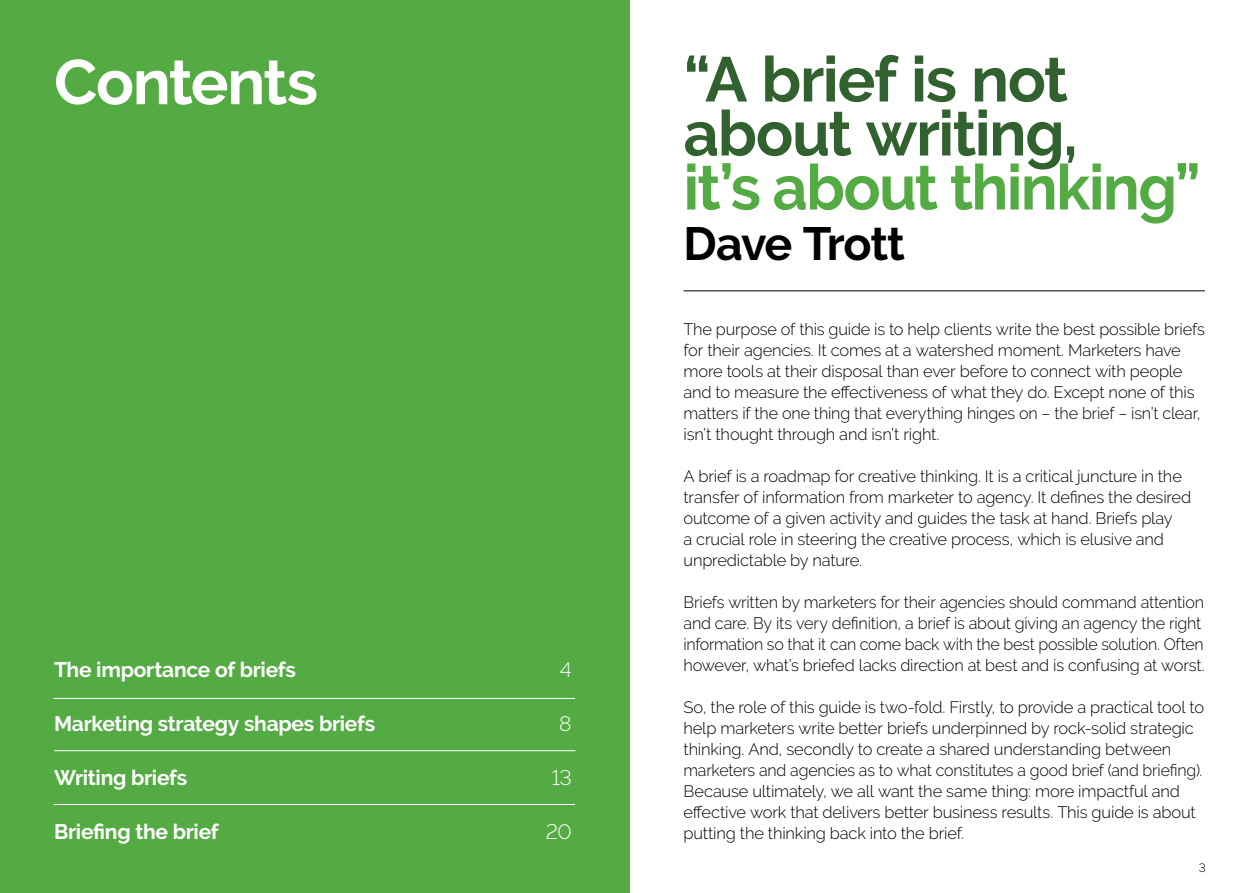
<style>
.page{position:relative;width:1259px;height:893px;background:#fff}
.page>*{position:absolute;margin:0;border:0;box-sizing:border-box;transform-origin:0 0}
.t1{font:700 63px/54px "Raleway";letter-spacing:-.02em;color:#31612f}
.t2{font:700 63px "Raleway";letter-spacing:-.025em;color:#54ab43}
.t3{font:700 63px "Raleway";letter-spacing:-.025em;color:#fff}
.t4{font:700 46.5px "Raleway";letter-spacing:-.03em;color:#000}
.t5{font:700 21px "Raleway";letter-spacing:-.015em;color:#fff}
.t6{font:300 21px "Raleway";color:#fff}
.t7{font:300 16.5px/21px "Raleway";letter-spacing:-.01em;color:#000}
.t8{font:300 12px "Raleway";color:#000}
</style>
<div class="page">
<div style="left:0;top:0;width:629px;height:893px;background:#54ab43"></div>
<hr style="left:683px;top:291px;width:522px;height:1px;background:#000">
<hr style="left:54px;top:698px;width:521px;height:1px;background:#fff">
<hr style="left:54px;top:750px;width:521px;height:1px;background:#fff">
<hr style="left:54px;top:804px;width:521px;height:1px;background:#fff">
<h1 class="t3" style="left:54px;top:46px;width:266px">Contents</h1>
<p class="t5" style="left:54px;top:658px;width:243px">The importance of briefs</p>
<p class="t6" style="left:560px;top:657px;width:13px">4</p>
<p class="t5" style="left:54px;top:712px;width:323px">Marketing strategy shapes briefs</p>
<p class="t6" style="left:559px;top:711px;width:14px">8</p>
<p class="t5" style="left:54px;top:766px;width:135px">Writing briefs</p>
<p class="t6" style="left:552px;top:765px;width:21px">13</p>
<p class="t5" style="left:54px;top:820px;width:166px">Briefing the brief</p>
<p class="t6" style="left:546px;top:819px;width:27px">20</p>
<h1 class="t1" style="left:683px;top:53px;width:396px">“A brief is not about writing,</h1>
<h1 class="t2" style="left:683px;top:151px;width:518px">it’s about thinking”</h1>
<h2 class="t4" style="left:683px;top:217px;width:223px">Dave Trott</h2>
<p class="t7" style="left:683px;top:319px;width:523px">The purpose of this guide is to help clients write the best possible briefs for their agencies. It comes at a watershed moment. Marketers have more tools at their disposal than ever before to connect with people and to measure the effectiveness of what they do. Except none of this matters if the one thing that everything hinges on – the brief – isn’t clear, isn’t thought through and isn’t right.</p>
<p class="t7" style="left:683px;top:466px;width:509px">A brief is a roadmap for creative thinking. It is a critical juncture in the transfer of information from marketer to agency. It defines the desired outcome of a given activity and guides the task at hand. Briefs play<br>a crucial role in steering the creative process, which is elusive and unpredictable by nature.</p>
<p class="t7" style="left:683px;top:592px;width:522px">Briefs written by marketers for their agencies should command attention and care. By its very definition, a brief is about giving an agency the right information so that it can come back with the best possible solution. Often however, what’s briefed lacks direction at best and is confusing at worst.</p>
<p class="t7" style="left:683px;top:697px;width:522px">So, the role of this guide is two-fold. Firstly, to provide a practical tool to help marketers write better briefs underpinned by rock-solid strategic thinking. And, secondly to create a shared understanding between marketers and agencies as to what constitutes a good brief (and briefing).<br>Because ultimately, we all want the same thing: more impactful and effective work that delivers better business results. This guide is about putting the thinking back into the brief.</p>
<p class="t8" style="left:1198px;top:860px;width:9px">3</p>
</div>
